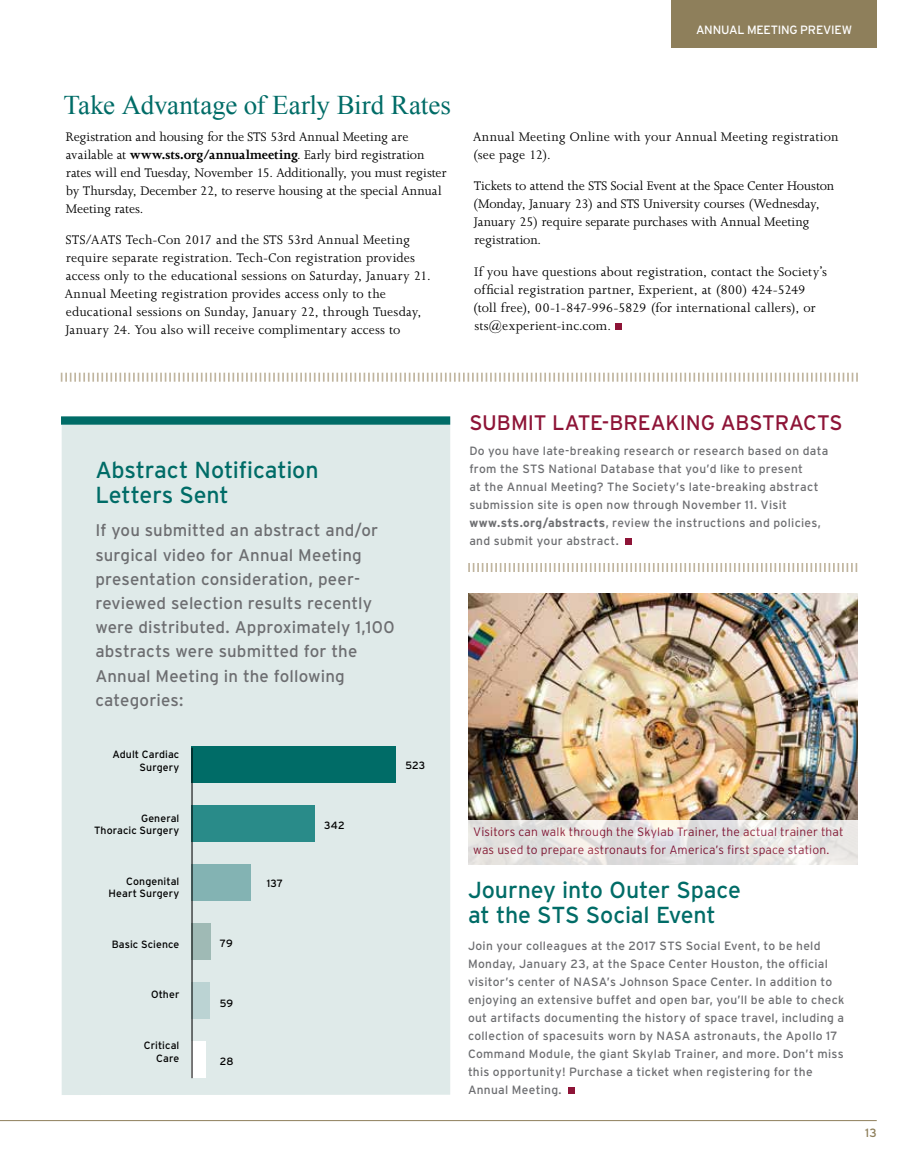
<style>
.page{position:relative;width:918px;height:1175px;background:#fff}
.page>*{position:absolute;margin:0;border:0;box-sizing:border-box;transform-origin:0 0}
.t1{font:27px "Times New Roman";letter-spacing:-.01em;color:#006c67}
.t2{font:23.1px/24.2px "Interstate";letter-spacing:-.01em;color:#006c67}
.t3{font:21px "Interstate";letter-spacing:-.01em;color:#8e1437}
.t4{font:16.8px/24.2px "Interstate";letter-spacing:.01em;color:#6d6e71}
.t5{font:14.25px/18px "Joanna MT Std";letter-spacing:.005em;color:#000}
.t6{font:12px/18px "Interstate";letter-spacing:.025em;color:#6d6e71}
.t7{font:300 12px/18px "Interstate";letter-spacing:.015em;color:#8e1437}
.t8{font:12px "Interstate";letter-spacing:-.015em;color:#fff}
.t9{font:12px "Interstate";color:#8e7f5b}
.t10{font:10.5px/12.6px "Interstate";letter-spacing:.01em;color:#000;text-align:right}
.s1{font-weight:700}
</style>
<div class="page">
<hr style="left:0;top:1120px;width:877px;height:1px;background:#8e7f5b">
<div style="left:671px;top:0;width:206px;height:47px;background:#8e7f5b"></div>
<div style="left:625px;top:538px;width:7px;height:7px;background:#8e1437"></div>
<div style="left:615px;top:323px;width:7px;height:7px;background:#8e1437"></div>
<div style="left:62px;top:425px;width:388px;height:670px;background:#dfeae9"></div>
<div style="left:191px;top:746px;width:205px;height:37px;background:#006c67"></div>
<div style="left:191px;top:805px;width:124px;height:37px;background:#298b89"></div>
<div style="left:191px;top:864px;width:60px;height:37px;background:#83b3b3"></div>
<div style="left:191px;top:923px;width:20px;height:37px;background:#9fbab5"></div>
<div style="left:191px;top:1041px;width:15px;height:37px;background:#fff"></div>
<div style="left:191px;top:982px;width:19px;height:37px;background:#bbd3d3"></div>
<hr style="left:191px;top:747px;width:2px;height:331px;background:#000">
<div style="left:61px;top:416px;width:389px;height:9px;background:#006c67"></div>
<svg style="left:61px;top:373px;width:797px;height:9px"></svg>
<svg style="left:468px;top:563px;width:389px;height:9px"></svg>
<div style="left:568px;top:1087px;width:7px;height:7px;background:#8e1437"></div>
<img style="left:468px;top:593px;width:390px;height:227px">
<svg style="left:468px;top:820px;width:390px;height:44px;background:#e5e3e2"></svg>
<p class="t8" style="left:696px;top:22px;width:158px">ANNUAL MEETING PREVIEW</p>
<h1 class="t1" style="left:64px;top:86px;width:389px">Take Advantage of Early Bird Rates</h1>
<p class="t5" style="left:66px;top:128px;width:383px">Registration and housing for the STS 53rd Annual Meeting are available at <span class="s1">www.sts.org/annualmeeting</span>. Early bird registration rates will end Tuesday, November 15. Additionally, you must register by Thursday, December 22, to reserve housing at the special Annual Meeting rates.</p>
<p class="t5" style="left:65px;top:231px;width:367px">STS/AATS Tech-Con 2017 and the STS 53rd Annual Meeting require separate registration. Tech-Con registration provides access only to the educational sessions on Saturday, January 21.<br>Annual Meeting registration provides access only to the educational sessions on Sunday, January 22, through Tuesday, January 24. You also will receive complimentary access to</p>
<p class="t5" style="left:473px;top:128px;width:367px">Annual Meeting Online with your Annual Meeting registration (see page 12).</p>
<p class="t5" style="left:473px;top:177px;width:363px">Tickets to attend the STS Social Event at the Space Center Houston (Monday, January 23) and STS University courses (Wednesday, January 25) require separate purchases with Annual Meeting registration.</p>
<p class="t5" style="left:473px;top:263px;width:356px">If you have questions about registration, contact the Society’s official registration partner, Experient, at (800) 424-5249 (toll free), 00-1-847-996-5829 (for international callers), or sts@experient-inc.com.</p>
<h2 class="t2" style="left:95px;top:458px;width:225px">Abstract Notification<br>Letters Sent</h2>
<p class="t4" style="left:95px;top:518px;width:301px">If you submitted an abstract and/or surgical video for Annual Meeting presentation consideration, peer&shy;reviewed selection results recently were distributed. Approximately 1,100 abstracts were submitted for the<br>Annual Meeting in the following categories:</p>
<p class="t10" style="left:112px;top:748px;width:69px">Adult Cardiac<br>Surgery</p>
<p class="t10" style="left:94px;top:811px;width:87px">General<br>Thoracic Surgery</p>
<p class="t10" style="left:109px;top:874px;width:72px">Congenital<br>Heart Surgery</p>
<p class="t10" style="left:112px;top:937px;width:69px">Basic Science</p>
<p class="t10" style="left:220px;top:936px;width:14px">79</p>
<p class="t10" style="left:267px;top:877px;width:18px">137</p>
<p class="t10" style="left:324px;top:818px;width:22px">342</p>
<p class="t10" style="left:405px;top:759px;width:21px">523</p>
<p class="t10" style="left:151px;top:988px;width:30px">Other</p>
<p class="t10" style="left:144px;top:1038px;width:37px">Critical<br>Care</p>
<p class="t10" style="left:220px;top:996px;width:15px">59</p>
<p class="t10" style="left:220px;top:1055px;width:15px">28</p>
<h3 class="t3" style="left:469px;top:410px;width:375px">SUBMIT LATE-BREAKING ABSTRACTS</h3>
<p class="t6" style="left:469px;top:441px;width:361px">Do you have late-breaking research or research based on data from the STS National Database that you’d like to present<br>at the Annual Meeting? The Society’s late-breaking abstract submission site is open now through November 11. Visit <span class="s1">www.sts.org/abstracts</span>, review the instructions and policies, and submit your abstract.</p>
<p class="t7" style="left:473px;top:823px;width:372px">Visitors can walk through the Skylab Trainer, the actual trainer that was used to prepare astronauts for America’s first space station.</p>
<h2 class="t2" style="left:468px;top:878px;width:274px">Journey into Outer Space at the STS Social Event</h2>
<p class="t6" style="left:468px;top:936px;width:378px">Join your colleagues at the 2017 STS Social Event, to be held Monday, January 23, at the Space Center Houston, the official visitor’s center of NASA’s Johnson Space Center. In addition to enjoying an extensive buffet and open bar, you’ll be able to check out artifacts documenting the history of space travel, including a collection of spacesuits worn by NASA astronauts, the Apollo 17<br>Command Module, the giant Skylab Trainer, and more. Don’t miss this opportunity! Purchase a ticket when registering for the Annual Meeting.</p>
<p class="t9" style="left:865px;top:1125px;width:13px">13</p>
</div>
